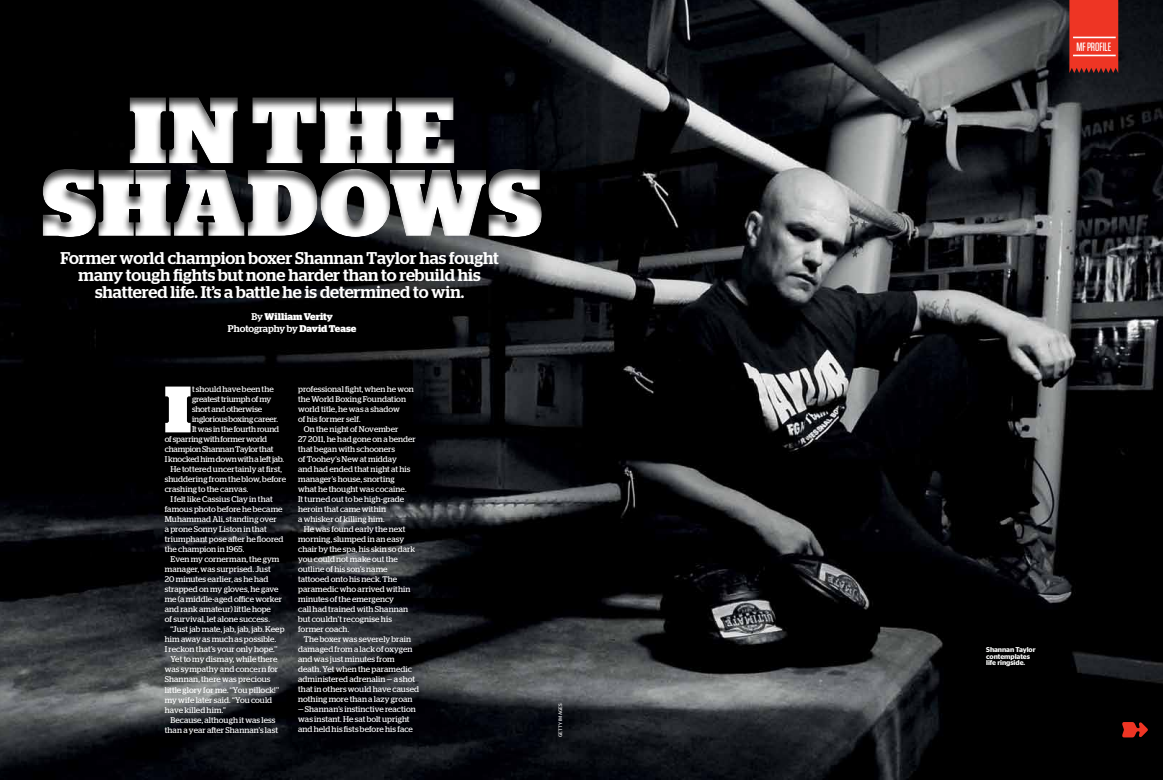
<style>
.page{position:relative;width:1163px;height:780px;background:#fff}
.page>*{position:absolute;margin:0;border:0;box-sizing:border-box;transform-origin:0 0}
.t1{font:900 94.1px/72.6px "Stag";letter-spacing:.02em;color:#fff;text-align:center}
.t2{font:900 65.4px "Stag";color:#fff}
.t3{font:500 17px/17px "Stag";color:#fff;text-align:center}
.t4{font:500 12px "Tungsten";letter-spacing:-.005em;color:#fff}
.t5{font:700 9.8px/11.9px "Stag";color:#fff;text-align:center}
.t6{font:8.2px/10px "Stag";color:#fff}
.t7{font:8.2px "Stag";letter-spacing:-.025em;color:#fff}
.t8{font:8.2px "Stag";letter-spacing:-.02em;color:#fff}
.t9{font:600 7px/6.8px "Stag Sans";letter-spacing:-.01em;color:#fcfdfc}
.t10{font:5px "Stag Sans";letter-spacing:.02em;color:#fff}
.s1{font-weight:500}
</style>
<div class="page">
<img style="left:0;top:0;width:1162px;height:780px">
<svg style="left:1069px;top:0;width:48px;height:73px;background:#e43627"></svg>
<hr style="left:1072px;top:55px;width:43px;height:1px;background:#fff">
<hr style="left:1072px;top:37px;width:43px;height:1px;background:#fff">
<svg style="left:1121px;top:722px;width:26px;height:15px"></svg>
<div style="left:19px;top:74px;width:648px;height:257px;background:#000;opacity:.75"></div>
<div style="left:986px;top:645px;width:49px;height:7px;background:#000"></div>
<div style="left:986px;top:652px;width:43px;height:7px;background:#000"></div>
<div style="left:986px;top:659px;width:39px;height:7px;background:#000"></div>
<h1 class="t1" style="left:42px;top:94px;width:502px">IN THE<br>SHADOWS</h1>
<h3 class="t3" style="left:60px;top:249px;width:440px">Former world champion boxer Shannan Taylor has fought many tough fights but none harder than to rebuild his shattered life. It’s a battle he is determined to win.</h3>
<p class="t5" style="left:228px;top:310px;width:130px"><span class="s1">By</span> William Verity<br><span class="s1">Photography by</span> David Tease</p>
<h2 class="t2" style="left:165px;top:371px;width:28px">I</h2>
<p class="t6" style="left:192px;top:384px;width:83px">t should have been the</p>
<p class="t7" style="left:192px;top:394px;width:81px">greatest triumph of my</p>
<p class="t8" style="left:192px;top:404px;width:72px">short and otherwise</p>
<p class="t6" style="left:192px;top:414px;width:87px">inglorious boxing career.</p>
<p class="t7" style="left:192px;top:424px;width:89px">It was in the fourth round</p>
<p class="t8" style="left:165px;top:434px;width:104px">of sparring with former world</p>
<p class="t7" style="left:165px;top:444px;width:110px">champion Shannan Taylor that</p>
<p class="t6" style="left:165px;top:454px;width:121px">I knocked him down with a left jab.</p>
<p class="t6" style="left:170px;top:464px;width:113px">He tottered uncertainly at first,</p>
<p class="t6" style="left:165px;top:474px;width:123px">shuddering from the blow, before</p>
<p class="t6" style="left:165px;top:484px;width:85px">crashing to the canvas.</p>
<p class="t6" style="left:170px;top:494px;width:104px">I felt like Cassius Clay in that</p>
<p class="t6" style="left:165px;top:504px;width:119px">famous photo before he became</p>
<p class="t6" style="left:165px;top:514px;width:113px">Muhammad Ali, standing over</p>
<p class="t6" style="left:165px;top:524px;width:103px">a prone Sonny Liston in that</p>
<p class="t6" style="left:165px;top:534px;width:120px">triumphant pose after he floored</p>
<p class="t6" style="left:165px;top:544px;width:81px">the champion in 1965.</p>
<p class="t6" style="left:170px;top:554px;width:110px">Even my cornerman, the gym</p>
<p class="t6" style="left:165px;top:564px;width:107px">manager, was surprised. Just</p>
<p class="t6" style="left:165px;top:574px;width:105px">20 minutes earlier, as he had</p>
<p class="t6" style="left:165px;top:584px;width:115px">strapped on my gloves, he gave</p>
<p class="t6" style="left:165px;top:594px;width:119px">me (a middle-aged office worker</p>
<p class="t6" style="left:165px;top:604px;width:108px">and rank amateur) little hope</p>
<p class="t6" style="left:165px;top:614px;width:107px">of survival, let alone success.</p>
<p class="t6" style="left:170px;top:624px;width:116px">‘‘Just jab mate, jab, jab, jab. Keep</p>
<p class="t6" style="left:165px;top:634px;width:113px">him away as much as possible.</p>
<p class="t6" style="left:165px;top:644px;width:114px">I reckon that’s your only hope.’’</p>
<p class="t6" style="left:170px;top:654px;width:108px">Yet to my dismay, while there</p>
<p class="t6" style="left:165px;top:664px;width:115px">was sympathy and concern for</p>
<p class="t6" style="left:165px;top:674px;width:107px">Shannan, there was precious</p>
<p class="t6" style="left:165px;top:684px;width:116px">little glory for me. ‘‘You pillock!’’</p>
<p class="t6" style="left:165px;top:694px;width:109px">my wife later said. ‘‘You could</p>
<p class="t6" style="left:165px;top:704px;width:63px">have killed him.’’</p>
<p class="t6" style="left:170px;top:714px;width:107px">Because, although it was less</p>
<p class="t6" style="left:165px;top:724px;width:115px">than a year after Shannan’s last</p>
<p class="t6" style="left:298px;top:384px;width:117px">professional fight, when he won</p>
<p class="t6" style="left:298px;top:394px;width:109px">the World Boxing Foundation</p>
<p class="t6" style="left:298px;top:404px;width:103px">world title, he was a shadow</p>
<p class="t6" style="left:298px;top:414px;width:64px">of his former self.</p>
<p class="t6" style="left:304px;top:424px;width:96px">On the night of November</p>
<p class="t6" style="left:298px;top:434px;width:119px">27 2011, he had gone on a bender</p>
<p class="t6" style="left:298px;top:444px;width:98px">that began with schooners</p>
<p class="t6" style="left:298px;top:454px;width:100px">of Toohey’s New at midday</p>
<p class="t6" style="left:298px;top:464px;width:114px">and had ended that night at his</p>
<p class="t6" style="left:298px;top:474px;width:98px">manager’s house, snorting</p>
<p class="t6" style="left:298px;top:484px;width:110px">what he thought was cocaine.</p>
<p class="t6" style="left:298px;top:494px;width:107px">It turned out to be high-grade</p>
<p class="t6" style="left:298px;top:504px;width:89px">heroin that came within</p>
<p class="t6" style="left:298px;top:514px;width:88px">a whisker of killing him.</p>
<p class="t6" style="left:304px;top:524px;width:103px">He was found early the next</p>
<p class="t6" style="left:298px;top:534px;width:108px">morning, slumped in an easy</p>
<p class="t6" style="left:298px;top:544px;width:118px">chair by the spa, his skin so dark</p>
<p class="t6" style="left:298px;top:554px;width:101px">you could not make out the</p>
<p class="t6" style="left:298px;top:564px;width:91px">outline of his son’s name</p>
<p class="t6" style="left:298px;top:574px;width:101px">tattooed onto his neck. The</p>
<p class="t6" style="left:298px;top:584px;width:114px">paramedic who arrived within</p>
<p class="t6" style="left:298px;top:594px;width:97px">minutes of the emergency</p>
<p class="t6" style="left:298px;top:604px;width:112px">call had trained with Shannan</p>
<p class="t6" style="left:298px;top:614px;width:95px">but couldn’t recognise his</p>
<p class="t6" style="left:298px;top:624px;width:53px">former coach.</p>
<p class="t6" style="left:304px;top:634px;width:109px">The boxer was severely brain</p>
<p class="t6" style="left:298px;top:644px;width:116px">damaged from a lack of oxygen</p>
<p class="t6" style="left:298px;top:654px;width:98px">and was just minutes from</p>
<p class="t6" style="left:298px;top:664px;width:115px">death. Yet when the paramedic</p>
<p class="t6" style="left:298px;top:674px;width:119px">administered adrenalin — a shot</p>
<p class="t6" style="left:298px;top:684px;width:122px">that in others would have caused</p>
<p class="t6" style="left:298px;top:694px;width:116px">nothing more than a lazy groan</p>
<p class="t6" style="left:298px;top:704px;width:119px">— Shannan’s instinctive reaction was instant. He sat bolt upright and held his fists before his face</p>
<p class="t10" style="left:557px;top:737px;width:35px;rotate:-90deg">getty images</p>
<h3 class="t4" style="left:1076px;top:40px;width:36px">MF PROFILE</h3>
<p class="t9" style="left:986px;top:646px;width:51px">Shannan Taylor contemplates life ringside.</p>
</div>
